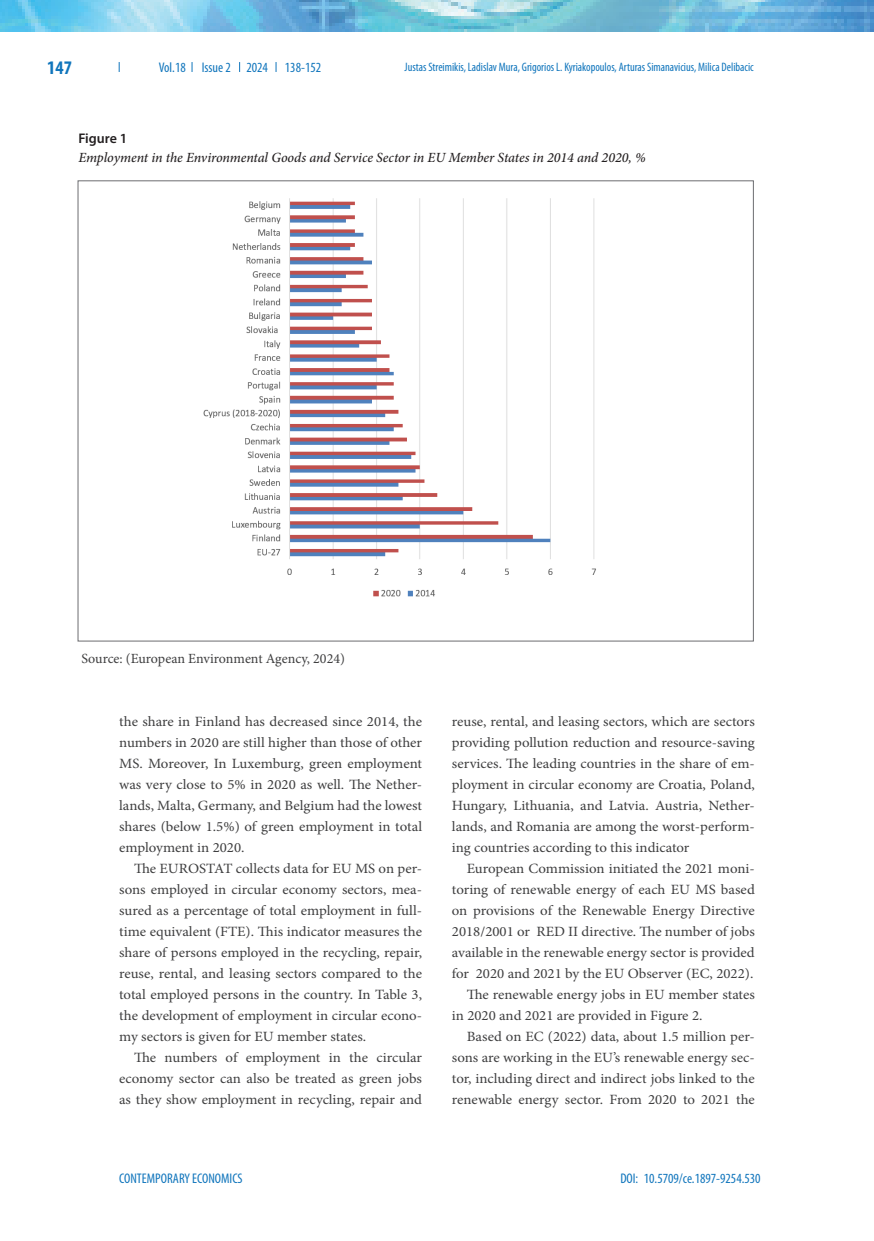
<style>
.page{position:relative;width:874px;height:1241px;background:#fff}
.page>*{position:absolute;margin:0;border:0;box-sizing:border-box;transform-origin:0 0}
.t1{font:700 condensed 19.25px "Myriad Pro";color:#1075bc}
.Paragraph{font:14.17px/21px "Minion Pro";color:#3e3e3f;text-align:justify;scale:1.05 1}
.Table_Caption{font:italic 500 14px "Minion Pro";letter-spacing:-.005em;color:#231f20}
.t2{font:condensed 14px "Myriad Pro";color:#1075bc}
.Paragraph-2{font:14px "Minion Pro";color:#3e3e3f}
.Table_Caption-2{font:600 14px "Myriad Pro";color:#231f20}
.t3{font:condensed 12.25px "Myriad Pro";color:#1075bc;scale:.96 1}
</style>
<div class="page">
<img style="left:0;top:0;width:873px;height:31px">
<img style="left:203px;top:198px;width:393px;height:399px">
<h1 class="t1" style="left:47px;top:55px;width:26px">147</h1>
<p class="t3" style="left:404px;top:59px;width:365px">Justas Streimikis, Ladislav Mura, Grigorios L. Kyriakopoulos, Arturas Simanavicius, Milica Delibacic</p>
<p class="t2" style="left:159px;top:59px;width:164px">Vol. 18 Issue2 2024 138-152</p>
<p class="Table_Caption-2" style="left:78px;top:129px;width:50px">Figure 1</p>
<p class="Table_Caption" style="left:78px;top:148px;width:568px">Employment in the Environmental Goods and Service Sector in EU Member States in 2014 and 2020, %</p>
<p class="Paragraph-2" style="left:81px;top:648px;width:265px">Source: (European Environment Agency, 2024)</p>
<p class="Paragraph" style="left:119px;top:710px;width:290px">the share in Finland has decreased since 2014, the numbers in 2020 are still higher than those of other MS. Moreover, In Luxemburg, green employment was very close to 5% in 2020 as well. The Nether&shy;lands, Malta, Germany, and Belgium had the lowest shares (below 1.5%) of green employment in total employment in 2020.</p>
<p class="Paragraph" style="left:119px;top:857px;width:290px;text-indent:15px">The EUROSTAT collects data for EU MS on per&shy;sons employed in circular economy sectors, mea&shy;sured as a percentage of total employment in full&shy;time equivalent (FTE). This indicator measures the share of persons employed in the recycling, repair, reuse, rental, and leasing sectors compared to the total employed persons in the country. In Table 3, the development of employment in circular econo&shy;my sectors is given for EU member states.</p>
<p class="Paragraph" style="left:119px;top:1046px;width:290px;text-indent:15px">The numbers of employment in the circular economy sector can also be treated as green jobs as they show employment in recycling, repair and</p>
<p class="Paragraph" style="left:451px;top:710px;width:290px">reuse, rental, and leasing sectors, which are sectors providing pollution reduction and resource-saving services. The leading countries in the share of em&shy;ployment in circular economy are Croatia, Poland, Hungary, Lithuania, and Latvia. Austria, Nether&shy;lands, and Romania are among the worst-perform&shy;ing countries according to this indicator</p>
<p class="Paragraph" style="left:451px;top:857px;width:290px;text-indent:15px">European Commission initiated the 2021 moni&shy;toring of renewable energy of each EU MS based on provisions of the Renewable Energy Directive 2018/2001 or RED II directive. The number of jobs available in the renewable energy sector is provided for 2020 and 2021 by the EU Observer (EC, 2022).</p>
<p class="Paragraph" style="left:451px;top:983px;width:290px;text-indent:15px">The renewable energy jobs in EU member states in 2020 and 2021 are provided in Figure 2.</p>
<p class="Paragraph" style="left:451px;top:1025px;width:290px;text-indent:15px">Based on EC (2022) data, about 1.5 million per&shy;sons are working in the EU’s renewable energy sec&shy;tor, including direct and indirect jobs linked to the renewable energy sector. From 2020 to 2021 the</p>
<p class="t2" style="left:119px;top:1169px;width:125px">CONTEMPORARY ECONOMICS</p>
<p class="t2" style="left:620px;top:1169px;width:142px">DOI: 10.5709/ce.1897-9254.530</p>
</div>
